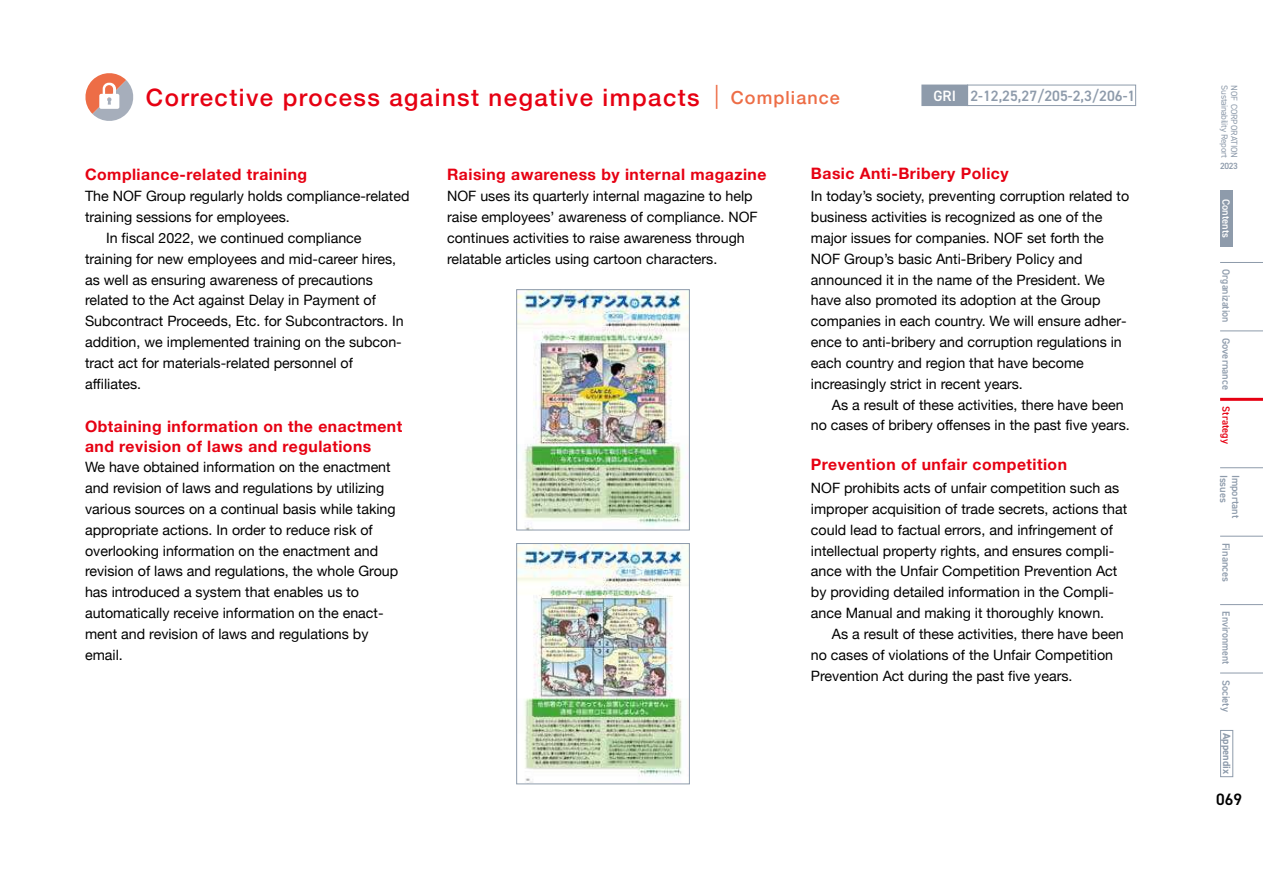
<style>
.page{position:relative;width:1263px;height:893px;background:#fff}
.page>*{position:absolute;margin:0;border:0;box-sizing:border-box;transform-origin:0 0}
.t1{font:500 24px "Helvetica Neue";letter-spacing:.06em;color:#e60012}
.t2{font:600 16.5px "DIN2014";color:#000}
.t3{font:700 15.75px/19.5px "Helvetica Neue";letter-spacing:.03em;color:#e60012}
.t4{font:600 15px "DIN2014";color:#8e9bab}
.t5{font:14.25px/20.9px "Helvetica Neue";color:#000}
.t6{font:600 10.5px "DIN2014";color:#8e9bab}
.t7{font:600 10.5px "DIN2014";color:#8e9bab;scale:.95 1}
.t8{font:600 10.5px "DIN2014";color:#8e9bab;scale:.94 1}
.t9{font:700 10.5px "DIN2014";color:#8e9bab}
.t10{font:600 10.5px "DIN2014";color:#fff}
.t11{font:600 10.5px "DIN2014";color:#e60012}
.t12{font:9px "DIN2014";letter-spacing:-.03em;color:#8e9bab}
.t13{font:600 9px "DIN2014";color:#8e9bab}
.s1{font-family:"TBUD Go Std";font-weight:700;color:#ed6d46}
.s2{font-size:18px;color:#ed6d46}
.s3{color:#fff}
</style>
<div class="page">
<img style="left:518px;top:291px;width:170px;height:237px">
<div style="left:516px;top:289px;width:174px;height:241px;border:1px solid #8e9bab"></div>
<img style="left:518px;top:545px;width:170px;height:237px">
<div style="left:516px;top:543px;width:174px;height:241px;border:1px solid #8e9bab"></div>
<svg style="left:85px;top:73px;width:49px;height:48px"></svg>
<div style="left:967px;top:85px;width:169px;height:21px;border:1px solid #8e9bab"></div>
<div style="left:922px;top:85px;width:45px;height:21px;background:#8e9bab"></div>
<div style="left:921px;top:85px;width:47px;height:21px;border:1px solid #8e9bab"></div>
<div style="left:1220px;top:730px;width:13px;height:47px;border:1px solid #8e9bab"></div>
<div style="left:1220px;top:190px;width:12px;height:57px;background:#8e9bab"></div>
<hr style="left:1220px;top:262px;width:43px;height:1px;background:#8e9bab">
<hr style="left:1220px;top:331px;width:43px;height:1px;background:#8e9bab">
<hr style="left:1220px;top:398px;width:43px;height:3px;background:#e60012">
<hr style="left:1220px;top:467px;width:43px;height:1px;background:#8e9bab">
<hr style="left:1220px;top:536px;width:43px;height:1px;background:#8e9bab">
<hr style="left:1220px;top:604px;width:43px;height:1px;background:#8e9bab">
<hr style="left:1220px;top:673px;width:43px;height:1px;background:#8e9bab">
<h1 class="t1" style="left:146px;top:78px;width:695px">Corrective process against negative impacts <span class="s1">｜</span><span class="s2">Compliance</span></h1>
<p class="t4" style="left:933px;top:86px;width:203px"><span class="s3">GRI</span> 2-12,25,27/205-2,3/206-1</p>
<p class="t3" style="left:85px;top:165px;width:224px">Compliance-related training</p>
<p class="t5" style="left:85px;top:186px;width:326px">The NOF Group regularly holds compliance-related</p>
<p class="t5" style="left:85px;top:207px;width:206px">training sessions for employees.</p>
<p class="t5" style="left:106px;top:228px;width:257px">In fiscal 2022, we continued compliance</p>
<p class="t5" style="left:85px;top:249px;width:313px">training for new employees and mid-career hires,</p>
<p class="t5" style="left:85px;top:270px;width:289px">as well as ensuring awareness of precautions</p>
<p class="t5" style="left:85px;top:291px;width:292px">related to the Act against Delay in Payment of</p>
<p class="t5" style="left:85px;top:312px;width:320px">Subcontract Proceeds, Etc. for Subcontractors. In</p>
<p class="t5" style="left:85px;top:332px;width:318px">addition, we implemented training on the subcon-</p>
<p class="t5" style="left:85px;top:353px;width:269px">tract act for materials-related personnel of</p>
<p class="t5" style="left:85px;top:374px;width:58px">affiliates.</p>
<p class="t3" style="left:85px;top:417px;width:319px">Obtaining information on the enactment and revision of laws and regulations</p>
<p class="t5" style="left:85px;top:457px;width:315px">We have obtained information on the enactment and revision of laws and regulations by utilizing various sources on a continual basis while taking appropriate actions. In order to reduce risk of overlooking information on the enactment and revision of laws and regulations, the whole Group has introduced a system that enables us to automatically receive information on the enact&shy;ment and revision of laws and regulations by email.</p>
<p class="t3" style="left:447px;top:165px;width:321px">Raising awareness by internal magazine</p>
<p class="t5" style="left:447px;top:186px;width:312px">NOF uses its quarterly internal magazine to help raise employees’ awareness of compliance. NOF continues activities to raise awareness through relatable articles using cartoon characters.</p>
<p class="t3" style="left:811px;top:164px;width:199px">Basic Anti-Bribery Policy</p>
<p class="t5" style="left:811px;top:186px;width:320px">In today’s society, preventing corruption related to business activities is recognized as one of the major issues for companies. NOF set forth the NOF Group’s basic Anti-Bribery Policy and announced it in the name of the President. We have also promoted its adoption at the Group companies in each country. We will ensure adher&shy;ence to anti-bribery and corruption regulations in each country and region that have become increasingly strict in recent years.</p>
<p class="t5" style="left:811px;top:395px;width:320px;text-indent:21px">As a result of these activities, there have been no cases of bribery offenses in the past five years.</p>
<p class="t3" style="left:811px;top:455px;width:258px">Prevention of unfair competition</p>
<p class="t5" style="left:811px;top:478px;width:318px">NOF prohibits acts of unfair competition such as improper acquisition of trade secrets, actions that could lead to factual errors, and infringement of intellectual property rights, and ensures compli&shy;ance with the Unfair Competition Prevention Act by providing detailed information in the Compli&shy;ance Manual and making it thoroughly known.</p>
<p class="t5" style="left:811px;top:624px;width:314px;text-indent:21px">As a result of these activities, there have been no cases of violations of the Unfair Competition<br>Prevention Act during the past five years.</p>
<p class="t12" style="left:1230px;top:85px;width:74px;rotate:90deg">Sustainability Report</p>
<p class="t12" style="left:1240px;top:85px;width:74px;rotate:90deg">NOF CORPORATION</p>
<p class="t13" style="left:1220px;top:160px;width:19px">2023</p>
<p class="t10" style="left:1233px;top:199px;width:41px;rotate:90deg">Contents</p>
<p class="t7" style="left:1233px;top:269px;width:57px;rotate:90deg">Organization</p>
<p class="t6" style="left:1233px;top:338px;width:53px;rotate:90deg">Governance</p>
<p class="t11" style="left:1233px;top:406px;width:39px;rotate:90deg">Strategy</p>
<p class="t6" style="left:1231px;top:474px;width:30px;rotate:90deg">Issues</p>
<p class="t6" style="left:1243px;top:474px;width:45px;rotate:90deg">Important</p>
<p class="t6" style="left:1233px;top:543px;width:40px;rotate:90deg">Finances</p>
<p class="t8" style="left:1233px;top:611px;width:58px;rotate:90deg">Environment</p>
<p class="t6" style="left:1233px;top:680px;width:34px;rotate:90deg">Society</p>
<p class="t9" style="left:1234px;top:733px;width:43px;rotate:90deg">Appendix</p>
<p class="t2" style="left:1216px;top:789px;width:27px">069</p>
</div>
